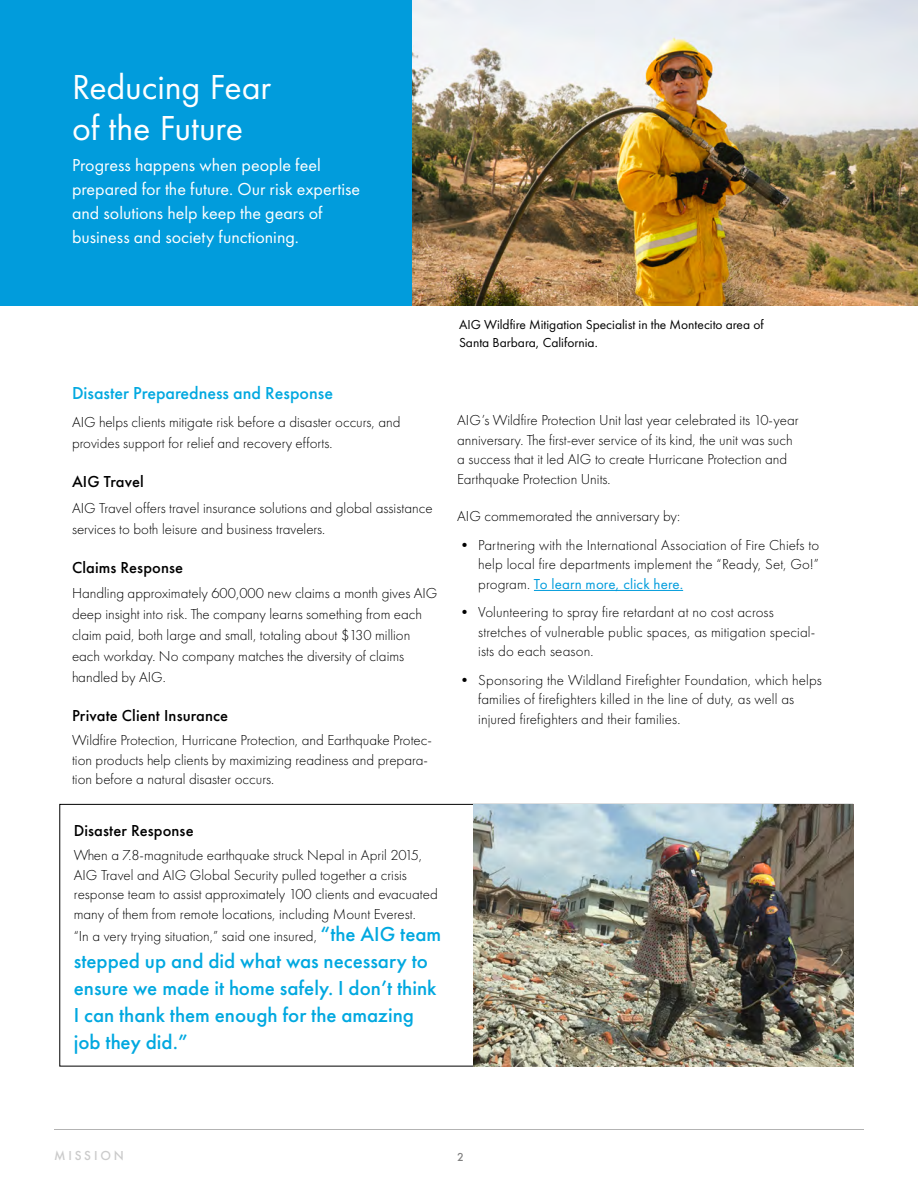
<style>
.page{position:relative;width:918px;height:1188px;background:#fff}
.page>*{position:absolute;margin:0;border:0;box-sizing:border-box;transform-origin:0 0}
.t1{font:36px/40.5px "Futura PT";letter-spacing:-.005em;color:#fff}
.t2{font:500 21px/27px "Futura PT";color:#00a8e0}
.t3{font:18px/24px "Futura PT";color:#fff}
.t4{font:500 18px "Futura PT";color:#00a8e0}
.t5{font:500 16.5px "Futura PT";letter-spacing:.005em;color:#000}
.t6{font:300 15px/19.5px "Futura PT";color:#000}
.t7{font:13.5px/18px "Futura PT";color:#000}
.t8{font:500 13.5px "Futura PT";letter-spacing:.21em;color:#cbcbcb}
.t9{font:500 12px "Futura PT";color:#000}
.s1{font-weight:500;font-size:21px;color:#00a8e0}
.s2{font-weight:400;color:#019cdc}
</style>
<div class="page">
<hr style="left:54px;top:1129px;width:810px;height:1px;background:#b3b3b3">
<div style="left:0;top:0;width:918px;height:306px;background:#019cdc"></div>
<hr style="left:534px;top:590px;width:149px;height:1px;background:#019cdc">
<img style="left:412px;top:0;width:506px;height:306px">
<img style="left:473px;top:804px;width:380px;height:262px">
<h2 class="t1" style="left:72px;top:67px;width:201px">Reducing Fear of the Future</h2>
<p class="t3" style="left:72px;top:153px;width:290px">Progress happens when people feel prepared for the future. Our risk expertise and solutions help keep the gears of business and society functioning.</p>
<h3 class="t4" style="left:72px;top:382px;width:263px">Disaster Preparedness and Response</h3>
<p class="t6" style="left:72px;top:412px;width:330px;line-height:21px">AIG helps clients mitigate risk before a disaster occurs, and provides support for relief and recovery efforts.</p>
<h4 class="t5" style="left:72px;top:472px;width:73px">AIG Travel</h4>
<p class="t6" style="left:72px;top:497px;width:362px;line-height:21px">AIG Travel offers travel insurance solutions and global assistance services to both leisure and business travelers.</p>
<h4 class="t5" style="left:72px;top:557px;width:113px">Claims Response</h4>
<p class="t6" style="left:72px;top:583px;width:367px;line-height:21px">Handling approximately 600,000 new claims a month gives AIG deep insight into risk. The company learns something from each claim paid, both large and small, totaling about $130 million each workday. No company matches the diversity of claims handled by AIG.</p>
<h4 class="t5" style="left:72px;top:706px;width:158px">Private Client Insurance</h4>
<p class="t6" style="left:72px;top:731px;width:362px">Wildfire Protection, Hurricane Protection, and Earthquake Protec&shy;tion products help clients by maximizing readiness and prepara&shy;tion before a natural disaster occurs.</p>
<h4 class="t5" style="left:74px;top:821px;width:121px">Disaster Response</h4>
<p class="t6" style="left:74px;top:846px;width:365px">When a 7.8-magnitude earthquake struck Nepal in April 2015, AIG Travel and AIG Global Security pulled together a crisis response team to assist approximately 100 clients and evacuated many of them from remote locations, including Mount Everest.</p>
<p class="t6" style="left:74px;top:926px;width:369px">“In a very trying situation,” said one insured, <span class="s1">“the AIG team</span></p>
<p class="t2" style="left:74px;top:947px;width:364px">stepped up and did what was necessary to ensure we made it home safely. I don’t think I can thank them enough for the amazing job they did.”</p>
<p class="t7" style="left:459px;top:315px;width:306px">AIG Wildfire Mitigation Specialist in the Montecito area of<br>Santa Barbara, California.</p>
<p class="t6" style="left:457px;top:411px;width:343px">AIG’s Wildfire Protection Unit last year celebrated its 10-year anniversary. The first-ever service of its kind, the unit was such a success that it led AIG to create Hurricane Protection and Earthquake Protection Units.</p>
<p class="t6" style="left:457px;top:507px;width:224px">AIG commemorated the anniversary by:</p>
<p class="t6" style="left:478px;top:535px;width:343px;text-align:justify;text-indent:-21px">• Partnering with the International Association of Fire Chiefs to help local fire departments implement the “Ready, Set, Go!” program. <span class="s2">To learn more, click here.</span></p>
<p class="t6" style="left:478px;top:603px;width:339px;text-indent:-21px">• Volunteering to spray fire retardant at no cost across stretches of vulnerable public spaces, as mitigation special&shy;ists do each season.</p>
<p class="t6" style="left:478px;top:670px;width:345px;text-indent:-21px">• Sponsoring the Wildland Firefighter Foundation, which helps families of firefighters killed in the line of duty, as well as injured firefighters and their families.</p>
<p class="t8" style="left:54px;top:1147px;width:71px">MISSION</p>
<p class="t9" style="left:457px;top:1150px;width:8px">2</p>
</div>
